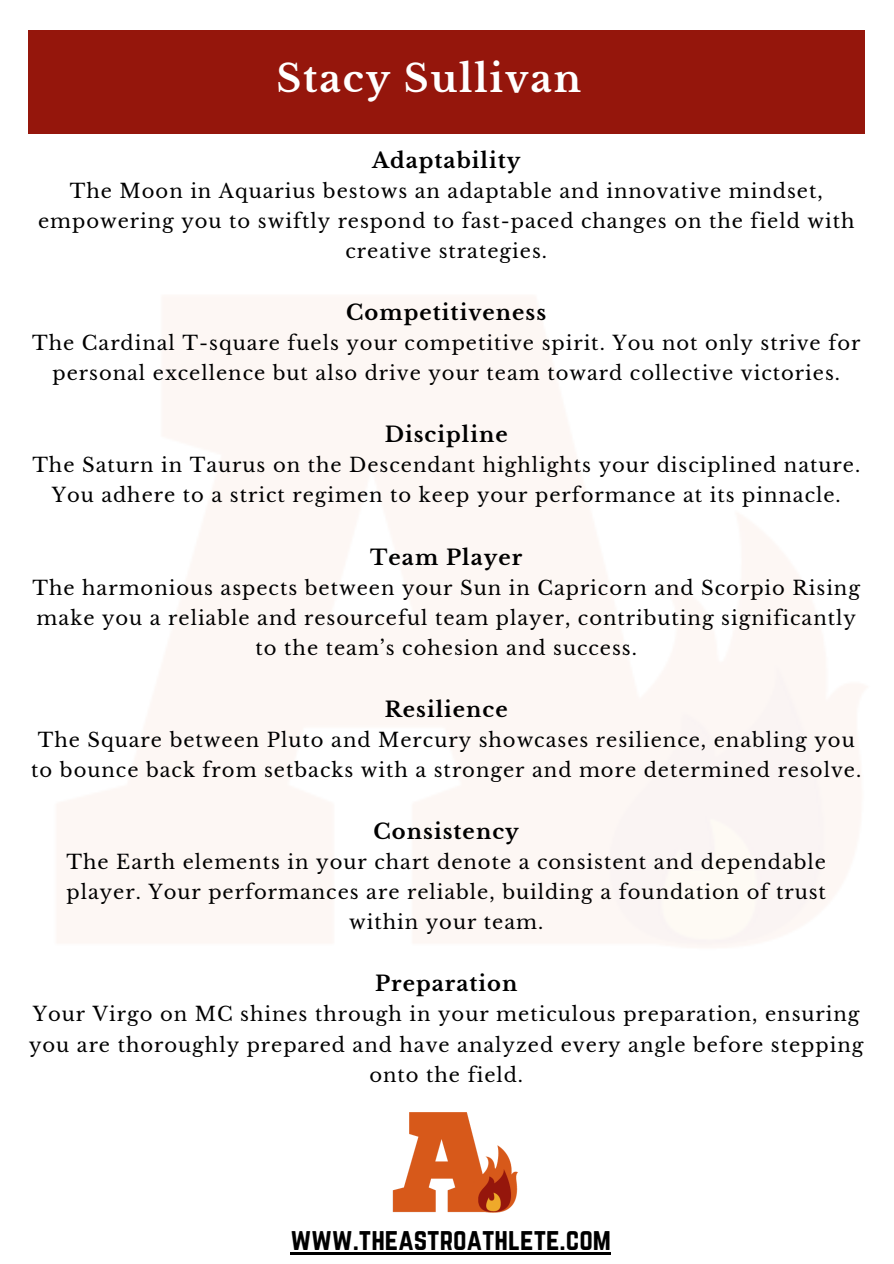
<style>
.page{position:relative;width:894px;height:1264px;background:#fff}
.page>*{position:absolute;margin:0;border:0;box-sizing:border-box;transform-origin:0 0}
.t1{font:700 37.5px "Libre Baskerville";letter-spacing:.05em;color:#fff}
.t2{font:27px "Norwester";color:#000}
.t3{font:700 21px "Libre Baskerville";letter-spacing:.05em;color:#000}
.t4{font:19.5px/30px "Libre Baskerville";letter-spacing:.05em;color:#000;text-align:center}
</style>
<div class="page">
<img style="left:28px;top:113px;width:837px;height:833px">
<div style="left:28px;top:30px;width:836px;height:103px;background:#95160c"></div>
<img style="left:392px;top:1112px;width:126px;height:101px">
<hr style="left:290px;top:1252px;width:321px;height:2px;background:#000">
<p class="t1" style="left:276px;top:55px;width:306px">Stacy Sullivan</p>
<p class="t3" style="left:372px;top:147px;width:150px">Adaptability</p>
<p class="t4" style="left:38px;top:176px;width:817px">The Moon in Aquarius bestows an adaptable and innovative mindset, empowering you to swiftly respond to fast-paced changes on the field with creative strategies.</p>
<p class="t3" style="left:346px;top:300px;width:201px">Competitiveness</p>
<p class="t4" style="left:32px;top:328px;width:829px">The Cardinal T-square fuels your competitive spirit. You not only strive for personal excellence but also drive your team toward collective victories.</p>
<p class="t3" style="left:384px;top:422px;width:124px">Discipline</p>
<p class="t4" style="left:32px;top:450px;width:829px">The Saturn in Taurus on the Descendant highlights your disciplined nature.<br>You adhere to a strict regimen to keep your performance at its pinnacle.</p>
<p class="t3" style="left:370px;top:544px;width:153px">Team Player</p>
<p class="t4" style="left:32px;top:572px;width:828px">The harmonious aspects between your Sun in Capricorn and Scorpio Rising make you a reliable and resourceful team player, contributing significantly to the team’s cohesion and success.</p>
<p class="t3" style="left:384px;top:696px;width:124px">Resilience</p>
<p class="t4" style="left:31px;top:725px;width:831px">The Square between Pluto and Mercury showcases resilience, enabling you to bounce back from setbacks with a stronger and more determined resolve.</p>
<p class="t3" style="left:373px;top:818px;width:147px">Consistency</p>
<p class="t4" style="left:66px;top:847px;width:761px">The Earth elements in your chart denote a consistent and dependable player. Your performances are reliable, building a foundation of trust within your team.</p>
<p class="t3" style="left:375px;top:971px;width:144px">Preparation</p>
<p class="t4" style="left:29px;top:999px;width:835px">Your Virgo on MC shines through in your meticulous preparation, ensuring you are thoroughly prepared and have analyzed every angle before stepping onto the field.</p>
<p class="t2" style="left:290px;top:1222px;width:322px">WWW.THEASTROATHLETE.COM</p>
</div>
